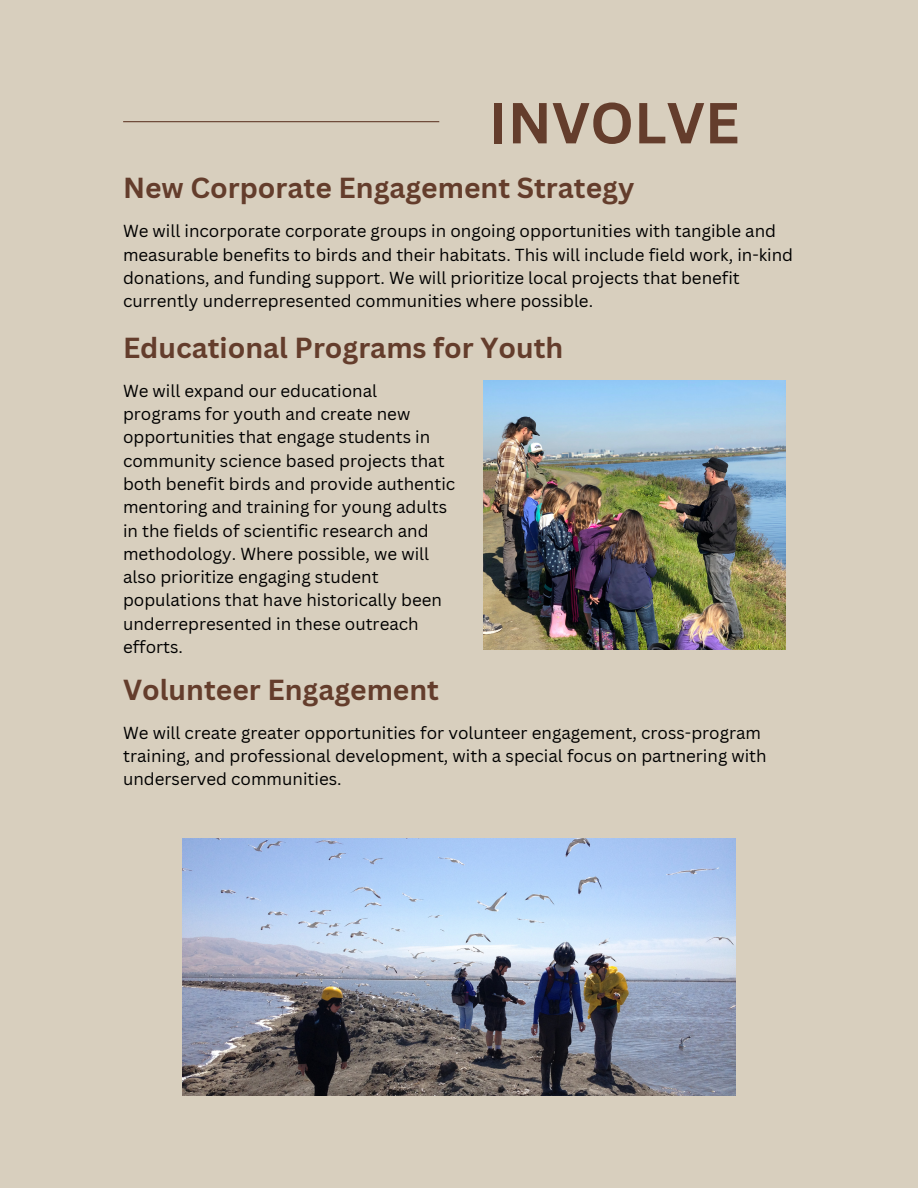
<style>
.page{position:relative;width:918px;height:1188px;background:#d8cfbe}
.page>*{position:absolute;margin:0;border:0;box-sizing:border-box;transform-origin:0 0}
.t1{font:700 56.4px "Canva Sans";color:#643d2c}
.t2{font:700 28.2px "Canva Sans";color:#643d2c}
.t3{font:16.95px/23.2px "Canva Sans";color:#000}
</style>
<div class="page">
<img style="left:483px;top:381px;width:303px;height:268px">
<hr style="left:123px;top:121px;width:316px;height:1px;background:#643d2c">
<img style="left:182px;top:838px;width:554px;height:258px">
<p class="t1" style="left:489px;top:83px;width:252px">INVOLVE</p>
<p class="t2" style="left:123px;top:168px;width:513px">New Corporate Engagement Strategy</p>
<p class="t3" style="left:123px;top:219px;width:672px">We will incorporate corporate groups in ongoing opportunities with tangible and measurable benefits to birds and their habitats. This will include field work, in-kind donations, and funding support. We will prioritize local projects that benefit currently underrepresented communities where possible.</p>
<p class="t2" style="left:123px;top:328px;width:442px">Educational Programs for Youth</p>
<p class="t3" style="left:123px;top:379px;width:334px">We will expand our educational programs for youth and create new opportunities that engage students in community science based projects that both benefit birds and provide authentic mentoring and training for young adults in the fields of scientific research and methodology. Where possible, we will also prioritize engaging student populations that have historically been underrepresented in these outreach efforts.</p>
<p class="t2" style="left:123px;top:670px;width:317px">Volunteer Engagement</p>
<p class="t3" style="left:123px;top:720px;width:645px">We will create greater opportunities for volunteer engagement, cross-program training, and professional development, with a special focus on partnering with underserved communities.</p>
</div>
